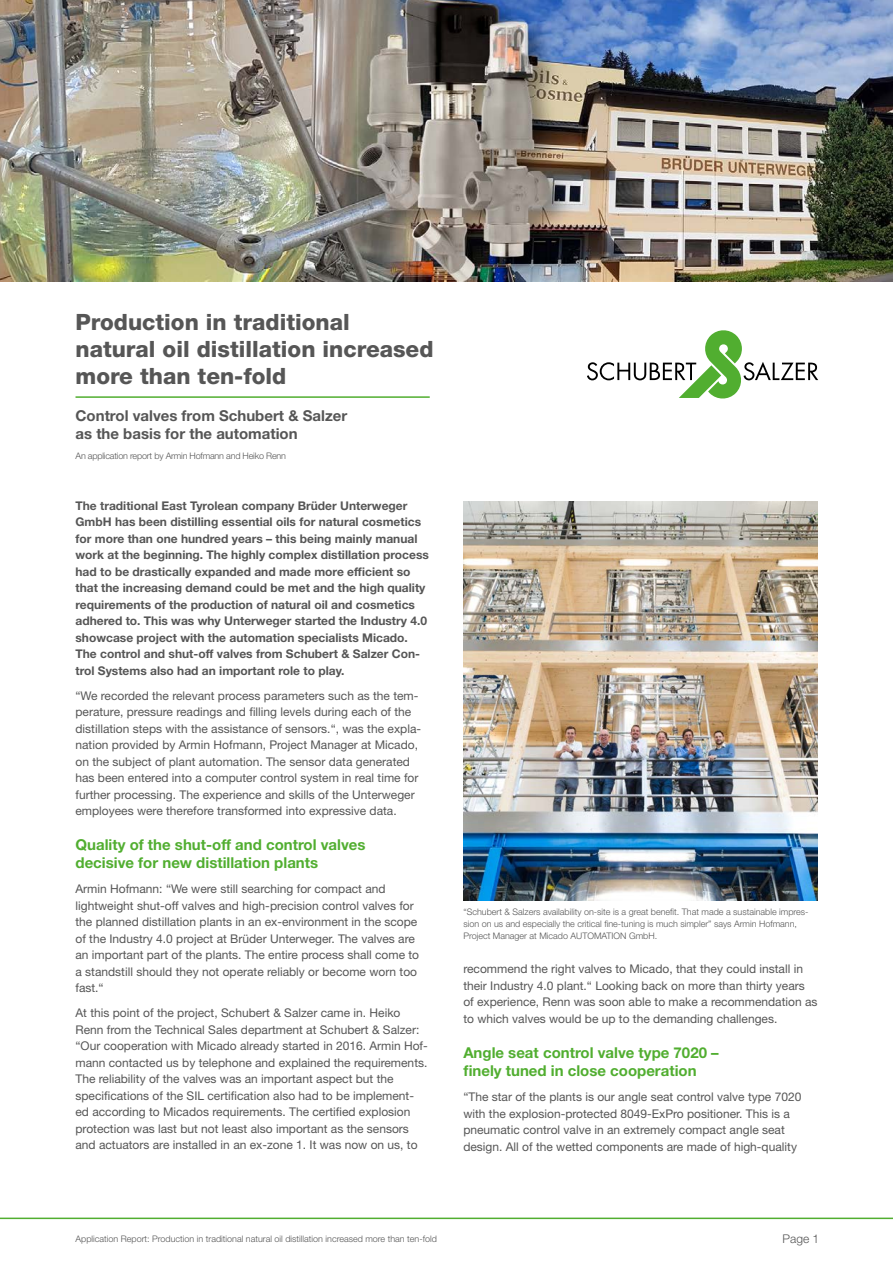
<style>
.page{position:relative;width:893px;height:1263px;background:#fff}
.page>*{position:absolute;margin:0;border:0;box-sizing:border-box;transform-origin:0 0}
.t1{font:800 22.5px/27px "Helvetica Neue LT Std";color:#565656}
.t2{font:700 15px/18px "Helvetica Neue LT Std";color:#51ae30}
.t3{font:700 15px/18px "Helvetica Neue LT Std";color:#565656}
.t4{font:12px/16.5px "Helvetica Neue LT Std";color:#565656}
.t5{font:700 12px/16.5px "Helvetica Neue LT Std";color:#565656}
.t6{font:300 12px "Helvetica Neue LT Std";color:#565656}
.t7{font:300 9px/12px "Helvetica Neue LT Std";color:#565656}
.t8{font:300 9px "Helvetica Neue LT Std";letter-spacing:-.02em;color:#565656}
</style>
<div class="page">
<hr style="left:0;top:1217px;width:893px;height:2px;background:#51ae30">
<svg style="left:587px;top:330px;width:231px;height:69px"></svg>
<img style="left:0;top:0;width:893px;height:282px">
<img style="left:463px;top:501px;width:354px;height:399px">
<hr style="left:76px;top:396px;width:354px;height:2px;background:#51ae30">
<p class="t1" style="left:76px;top:308px;width:359px">Production in traditional natural oil distillation increased more than ten-fold</p>
<p class="t3" style="left:76px;top:407px;width:273px">Control valves from Schubert &amp; Salzer as the basis for the automation</p>
<p class="t8" style="left:76px;top:450px;width:212px">An application report by Armin Hofmann and Heiko Renn</p>
<p class="t5" style="left:76px;top:497px;width:355px">The traditional East Tyrolean company Brüder Unterweger GmbH has been distilling essential oils for natural cosmetics for more than one hundred years – this being mainly manual work at the beginning. The highly complex distillation process had to be drastically expanded and made more efficient so that the increasing demand could be met and the high quality requirements of the production of natural oil and cosmetics adhered to. This was why Unterweger started the Industry 4.0 showcase project with the automation specialists Micado.<br>The control and shut-off valves from Schubert &amp; Salzer Con&shy;trol Systems also had an important role to play.</p>
<p class="t4" style="left:76px;top:687px;width:347px">“We recorded the relevant process parameters such as the tem&shy;perature, pressure readings and filling levels during each of the distillation steps with the assistance of sensors.“, was the expla&shy;nation provided by Armin Hofmann, Project Manager at Micado, on the subject of plant automation. The sensor data generated has been entered into a computer control system in real time for further processing. The experience and skills of the Unterweger employees were therefore transformed into expressive data.</p>
<p class="t2" style="left:76px;top:835px;width:292px">Quality of the shut-off and control valves decisive for new distillation plants</p>
<p class="t4" style="left:76px;top:880px;width:345px">Armin Hofmann: “We were still searching for compact and lightweight shut-off valves and high-precision control valves for the planned distillation plants in an ex-environment in the scope of the Industry 4.0 project at Brüder Unterweger. The valves are an important part of the plants. The entire process shall come to a standstill should they not operate reliably or become worn too fast.“</p>
<p class="t4" style="left:76px;top:1004px;width:354px">At this point of the project, Schubert &amp; Salzer came in. Heiko Renn from the Technical Sales department at Schubert &amp; Salzer: “Our cooperation with Micado already started in 2016. Armin Hof&shy;mann contacted us by telephone and explained the requirements.<br>The reliability of the valves was an important aspect but the specifications of the SIL certification also had to be implement&shy;ed according to Micados requirements. The certified explosion protection was last but not least also important as the sensors and actuators are installed in an ex-zone 1. It was now on us, to</p>
<p class="t7" style="left:463px;top:906px;width:347px">“Schubert &amp; Salzers availability on-site is a great benefit. That made a sustainable impres&shy;sion on us and especially the critical fine-tuning is much simpler” says Armin Hofmann,<br>Project Manager at Micado AUTOMATION GmbH.</p>
<p class="t4" style="left:463px;top:961px;width:356px">recommend the right valves to Micado, that they could install in their Industry 4.0 plant.“ Looking back on more than thirty years of experience, Renn was soon able to make a recommendation as to which valves would be up to the demanding challenges.</p>
<p class="t2" style="left:463px;top:1043px;width:257px">Angle seat control valve type 7020 – finely tuned in close cooperation</p>
<p class="t4" style="left:463px;top:1088px;width:340px">“The star of the plants is our angle seat control valve type 7020 with the explosion-protected 8049-ExPro positioner. This is a pneumatic control valve in an extremely compact angle seat design. All of the wetted components are made of high-quality</p>
<p class="t7" style="left:76px;top:1232px;width:363px">Application Report: Production in traditional natural oil distillation increased more than ten-fold</p>
<p class="t6" style="left:782px;top:1231px;width:38px">Page 1</p>
</div>
